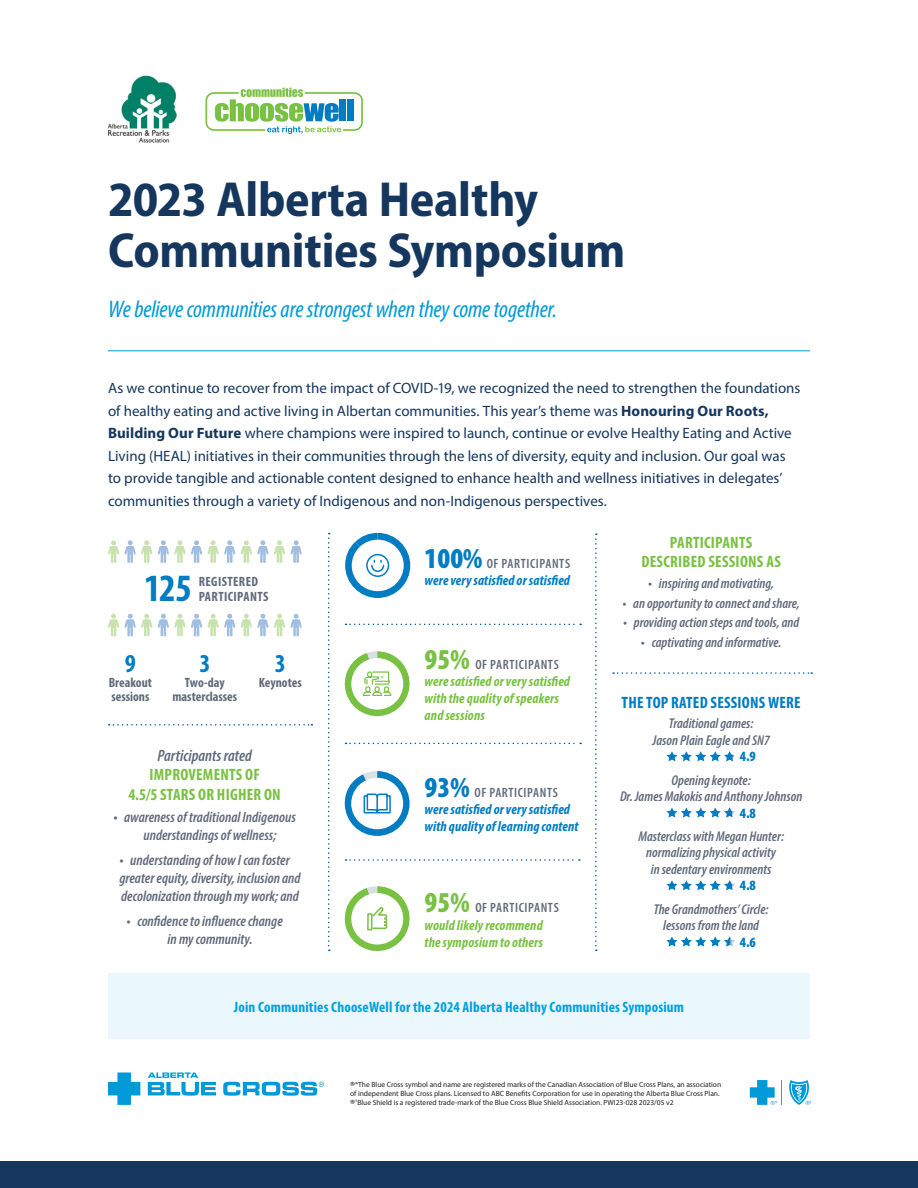
<style>
.page{position:relative;width:918px;height:1188px;background:#fff}
.page>*{position:absolute;margin:0;border:0;box-sizing:border-box;transform-origin:0 0}
.t1{font:700 semi-condensed 49.5px/51px "Myriad Pro";letter-spacing:-.005em;color:#15365d}
.t2{font:700 condensed 38.85px "Myriad Pro";color:#007cc2}
.t3{font:900 condensed 28.95px "Myriad Pro";color:#007cc2}
.t4{font:700 condensed 25.8px "Myriad Pro";color:#007cc2}
.Italics_under_H1{font:italic condensed 24px "Myriad Pro";letter-spacing:-.005em;color:#009ad9}
.t5{font:700 condensed 16.5px/19.5px "Myriad Pro";letter-spacing:.015em;color:#79c142;text-align:center}
.t6{font:700 condensed 16.5px "Myriad Pro";letter-spacing:.015em;color:#007cc2}
.Copy{font:15px/22.5px "Myriad Pro";color:#15365d}
.t7{font:italic 600 condensed 15px/18px "Myriad Pro";color:#60697a}
.CTA_text{font:700 condensed 15px "Myriad Pro";letter-spacing:.01em;color:#00a1dc}
.t8{font:italic 600 condensed 14.25px "Myriad Pro";color:#60697a}
.t9{font:italic 700 condensed 14.25px/17.1px "Myriad Pro";letter-spacing:.01em;color:#79c142}
.t10{font:italic 700 condensed 14.25px/17.1px "Myriad Pro";letter-spacing:.005em;color:#007cc2}
.t11{font:900 condensed 14.25px "Myriad Pro";color:#007cc2}
.t12{font:600 condensed 13.5px "Myriad Pro";letter-spacing:.045em;color:#60697a}
.t13{font:700 condensed 13.5px/13.5px "Myriad Pro";color:#60697a;text-align:center}
.t14{font:700 condensed 13.5px/14.1px "Myriad Pro";letter-spacing:.03em;color:#60697a}
.t15{font:12px "Myriad Pro";color:#231f20}
.t16{font:7.5px/9px "Myriad Pro";color:#231f20}
.s1{font-weight:700}
.s2{font-weight:900;font-size:28.95px;color:#79c142}
.s3{font-weight:600;font-style:italic;color:#60697a}
.s4{font-weight:900;font-size:28.95px;color:#007cc2}
.s5{font-size:12px}
</style>
<div class="page">
<div style="left:0;top:1161px;width:918px;height:27px;background:#15365d"></div>
<svg style="left:148px;top:1073px;width:68px;height:23px"></svg>
<svg style="left:108px;top:1073px;width:32px;height:32px"></svg>
<svg style="left:223px;top:1082px;width:101px;height:14px"></svg>
<svg style="left:789px;top:1080px;width:22px;height:25px"></svg>
<svg style="left:750px;top:1080px;width:32px;height:25px"></svg>
<img style="left:108px;top:75px;width:68px;height:67px">
<svg style="left:205px;top:88px;width:158px;height:46px"></svg>
<hr style="left:108px;top:351px;width:702px;height:1px;background:#009ad9">
<svg style="left:241px;top:540px;width:61px;height:23px"></svg>
<svg style="left:108px;top:540px;width:44px;height:23px"></svg>
<svg style="left:158px;top:540px;width:77px;height:23px"></svg>
<svg style="left:241px;top:614px;width:61px;height:23px"></svg>
<svg style="left:108px;top:614px;width:44px;height:23px"></svg>
<svg style="left:158px;top:614px;width:77px;height:23px"></svg>
<svg style="left:595px;top:533px;width:2px;height:418px"></svg>
<svg style="left:328px;top:533px;width:2px;height:418px"></svg>
<svg style="left:346px;top:859px;width:234px;height:2px"></svg>
<svg style="left:613px;top:672px;width:199px;height:2px"></svg>
<svg style="left:666px;top:751px;width:69px;height:10px"></svg>
<svg style="left:666px;top:807px;width:69px;height:11px"></svg>
<svg style="left:666px;top:880px;width:69px;height:10px"></svg>
<svg style="left:666px;top:936px;width:69px;height:11px"></svg>
<svg style="left:346px;top:624px;width:235px;height:1px"></svg>
<svg style="left:346px;top:743px;width:235px;height:1px"></svg>
<svg style="left:345px;top:533px;width:65px;height:65px"></svg>
<svg style="left:109px;top:724px;width:203px;height:2px"></svg>
<div style="left:108px;top:974px;width:702px;height:65px;background:#eaf7fd"></div>
<svg style="left:344px;top:886px;width:66px;height:66px"></svg>
<svg style="left:345px;top:771px;width:65px;height:65px"></svg>
<svg style="left:344px;top:651px;width:66px;height:66px"></svg>
<h1 class="t1" style="left:108px;top:172px;width:519px">2023 Alberta Healthy<br>Communities Symposium</h1>
<p class="Italics_under_H1" style="left:108px;top:294px;width:451px">We believe communities are strongest when they come together.</p>
<p class="Copy" style="left:108px;top:377px;width:694px">As we continue to recover from the impact of COVID-19, we recognized the need to strengthen the foundations of healthy eating and active living in Albertan communities. This year’s theme was <span class="s1">Honouring Our Roots, Building Our Future</span> where champions were inspired to launch, continue or evolve Healthy Eating and Active Living (HEAL) initiatives in their communities through the lens of diversity, equity and inclusion. Our goal was to provide tangible and actionable content designed to enhance health and wellness initiatives in delegates’ communities through a variety of Indigenous and non-Indigenous perspectives.</p>
<p class="t5" style="left:641px;top:532px;width:141px">PARTICIPANTS<br>DESCRIBED SESSIONS AS</p>
<p class="t8" style="left:648px;top:575px;width:128px">• inspiring and motivating,</p>
<p class="t8" style="left:622px;top:594px;width:179px">• an opportunity to connect and share,</p>
<p class="t8" style="left:623px;top:614px;width:178px">• providing action steps and tools, and</p>
<p class="t8" style="left:641px;top:634px;width:142px">• captivating and informative.</p>
<p class="t3" style="left:425px;top:540px;width:59px">100%</p>
<p class="t12" style="left:487px;top:555px;width:85px">OF PARTICIPANTS</p>
<p class="t10" style="left:425px;top:571px;width:147px">were very satisfied or satisfied</p>
<p class="t2" style="left:144px;top:563px;width:49px">125</p>
<p class="t14" style="left:199px;top:575px;width:71px">REGISTERED<br>PARTICIPANTS</p>
<p class="t12" style="left:425px;top:656px;width:136px"><span class="s2">95%</span> OF PARTICIPANTS</p>
<p class="t9" style="left:425px;top:672px;width:147px">were satisfied or very satisfied with the quality of speakers and sessions</p>
<p class="t4" style="left:125px;top:648px;width:13px">9</p>
<p class="t4" style="left:199px;top:648px;width:13px">3</p>
<p class="t4" style="left:275px;top:648px;width:13px">3</p>
<p class="t13" style="left:172px;top:676px;width:66px">Two-day masterclasses</p>
<p class="t13" style="left:109px;top:676px;width:45px;text-align:left">Breakout sessions</p>
<p class="t13" style="left:259px;top:676px;width:45px">Keynotes</p>
<p class="t6" style="left:622px;top:692px;width:181px">THE TOP RATED SESSIONS WERE</p>
<p class="t8" style="left:669px;top:715px;width:86px">Traditional games:</p>
<p class="t8" style="left:652px;top:731px;width:119px">Jason Plain Eagle and SN7</p>
<p class="t11" style="left:740px;top:747px;width:18px">4.9</p>
<p class="t8" style="left:672px;top:771px;width:81px">Opening keynote:</p>
<p class="t8" style="left:620px;top:788px;width:184px">Dr. James Makokis and Anthony Johnson</p>
<p class="t11" style="left:740px;top:804px;width:18px">4.8</p>
<p class="t8" style="left:638px;top:827px;width:147px">Masterclass with Megan Hunter:</p>
<p class="t8" style="left:646px;top:844px;width:131px">normalizing physical activity</p>
<p class="t8" style="left:651px;top:860px;width:122px">in sedentary environments</p>
<p class="t11" style="left:740px;top:876px;width:18px">4.8</p>
<p class="t8" style="left:654px;top:900px;width:116px">The Grandmothers’ Circle:</p>
<p class="t8" style="left:663px;top:917px;width:97px">lessons from the land</p>
<p class="t11" style="left:740px;top:933px;width:18px">4.6</p>
<p class="t5" style="left:128px;top:745px;width:154px"><span class="s3">Participants rated<br></span>IMPROVEMENTS OF<br>4.5/5 STARS OR HIGHER ON</p>
<p class="t7" style="left:144px;top:808px;width:154px;text-indent:-30px">• awareness of traditional Indigenous understandings of wellness;</p>
<p class="t7" style="left:119px;top:851px;width:183px">• understanding of how I can foster greater equity, diversity, inclusion and decolonization through my work; and</p>
<p class="t7" style="left:168px;top:911px;width:117px;text-indent:-41px">• confidence to influence change in my community.</p>
<p class="t12" style="left:425px;top:784px;width:135px"><span class="s4">93%</span> OF PARTICIPANTS</p>
<p class="t10" style="left:425px;top:801px;width:155px">were satisfied or very satisfied with quality of learning content</p>
<p class="t12" style="left:425px;top:900px;width:136px"><span class="s2">95%</span> OF PARTICIPANTS</p>
<p class="t9" style="left:425px;top:916px;width:120px">would likely recommend the symposium to others</p>
<p class="CTA_text" style="left:234px;top:998px;width:452px">Join Communities ChooseWell for the 2024 Alberta Healthy Communities Symposium</p>
<p class="t16" style="left:350px;top:1080px;width:373px"><span class="s5">®</span>*The Blue Cross symbol and name are registered marks of the Canadian Association of Blue Cross Plans, an association of independent Blue Cross plans. Licensed to ABC Benefits Corporation for use in operating the Alberta Blue Cross Plan.</p>
<p class="t15" style="left:350px;top:1096px;width:7px">®</p>
<p class="t16" style="left:355px;top:1098px;width:320px"><sup>†</sup>Blue Shield is a registered trade-mark of the Blue Cross Blue Shield Association. PWI23-028 2023/05 v2</p>
</div>
